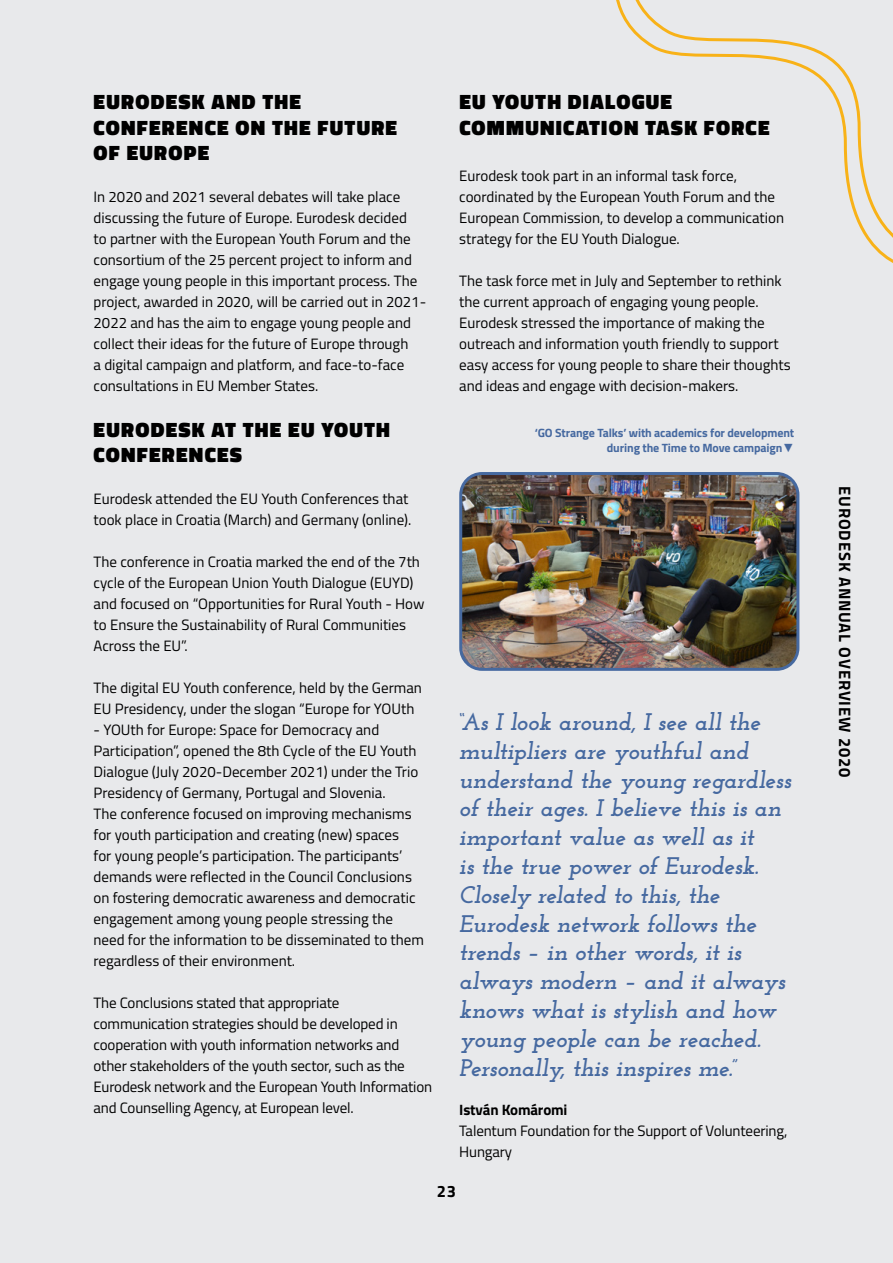
<style>
.page{position:relative;width:893px;height:1263px;background:#e8e9eb}
.page>*{position:absolute;margin:0;border:0;box-sizing:border-box;transform-origin:0 0}
.t1{font:italic 700 24px/28.8px "Josefin Slab";letter-spacing:-.015em;color:#4669a0}
.t2{font:900 21px/25.2px "Titillium";letter-spacing:.06em;color:#000}
.t3{font:700 16.5px "Titillium";letter-spacing:.05em;color:#000}
.t4{font:15px/21px "Titillium";color:#000}
.t5{font:700 15px "Titillium";letter-spacing:-.01em;color:#000}
.t6{font:700 12px/14.4px "Titillium";letter-spacing:-.01em;color:#4669a0;text-align:right}
.s1{font-family:"Arial"}
</style>
<div class="page">
<img style="left:463px;top:476px;width:333px;height:191px">
<div style="left:459px;top:472px;width:340px;height:199px;border:3px solid #4669a0;border-radius:21px"></div>
<svg style="left:616px;top:0;width:277px;height:257px"></svg>
<h2 class="t2" style="left:94px;top:89px;width:305px">EURODESK AND THE<br>CONFERENCE ON THE FUTURE<br>OF EUROPE</h2>
<p class="t4" style="left:94px;top:185px;width:334px">In 2020 and 2021 several debates will take place discussing the future of Europe. Eurodesk decided<br>to partner with the European Youth Forum and the consortium of the 25 percent project to inform and engage young people in this important process. The project, awarded in 2020, will be carried out in 2021- 2022 and has the aim to engage young people and collect their ideas for the future of Europe through<br>a digital campaign and platform, and face-to-face consultations in EU Member States.</p>
<h2 class="t2" style="left:94px;top:417px;width:298px">EURODESK AT THE EU YOUTH<br>CONFERENCES</h2>
<p class="t4" style="left:94px;top:488px;width:319px">Eurodesk attended the EU Youth Conferences that took place in Croatia (March) and Germany (online).</p>
<p class="t4" style="left:94px;top:551px;width:333px">The conference in Croatia marked the end of the 7th cycle of the European Union Youth Dialogue (EUYD) and focused on “Opportunities for Rural Youth - How to Ensure the Sustainability of Rural Communities Across the EU”.</p>
<p class="t4" style="left:94px;top:677px;width:330px">The digital EU Youth conference, held by the German<br>EU Presidency, under the slogan “Europe for YOUth</p>
<p class="t4" style="left:94px;top:719px;width:332px">- YOUth for Europe: Space for Democracy and Participation”, opened the 8th Cycle of the EU Youth Dialogue (July 2020-December 2021) under the Trio Presidency of Germany, Portugal and Slovenia.<br>The conference focused on improving mechanisms for youth participation and creating (new) spaces<br>for young people’s participation. The participants’ demands were reflected in the Council Conclusions on fostering democratic awareness and democratic engagement among young people stressing the need for the information to be disseminated to them regardless of their environment.</p>
<p class="t4" style="left:94px;top:992px;width:340px">The Conclusions stated that appropriate communication strategies should be developed in cooperation with youth information networks and other stakeholders of the youth sector, such as the Eurodesk network and the European Youth Information and Counselling Agency, at European level.</p>
<h2 class="t2" style="left:459px;top:89px;width:312px">EU YOUTH DIALOGUE<br>COMMUNICATION TASK FORCE</h2>
<p class="t4" style="left:459px;top:164px;width:326px">Eurodesk took part in an informal task force, coordinated by the European Youth Forum and the European Commission, to develop a communication strategy for the EU Youth Dialogue.</p>
<p class="t4" style="left:459px;top:269px;width:333px">The task force met in July and September to rethink the current approach of engaging young people.<br>Eurodesk stressed the importance of making the outreach and information youth friendly to support easy access for young people to share their thoughts and ideas and engage with decision-makers.</p>
<p class="t6" style="left:535px;top:425px;width:261px">‘GO Strange Talks’ with academics for development during the Time to Move campaign<span class="s1">▼</span></p>
<p class="t1" style="left:459px;top:707px;width:334px">“As I look around, I see all the multipliers are youthful and understand the young regardless of their ages. I believe this is an important value as well as it<br>is the true power of Eurodesk.<br>Closely related to this, the<br>Eurodesk network follows the trends – in other words, it is always modern – and it always knows what is stylish and how young people can be reached.<br>Personally, this inspires me.”</p>
<p class="t5" style="left:459px;top:1098px;width:110px">István Komáromi</p>
<p class="t4" style="left:459px;top:1119px;width:330px">Talentum Foundation for the Support of Volunteering,<br>Hungary</p>
<p class="t3" style="left:437px;top:1178px;width:21px">23</p>
<p class="t3" style="left:857px;top:486px;width:292px;rotate:90deg">EURODESK ANNUAL OVERVIEW 2020</p>
</div>
